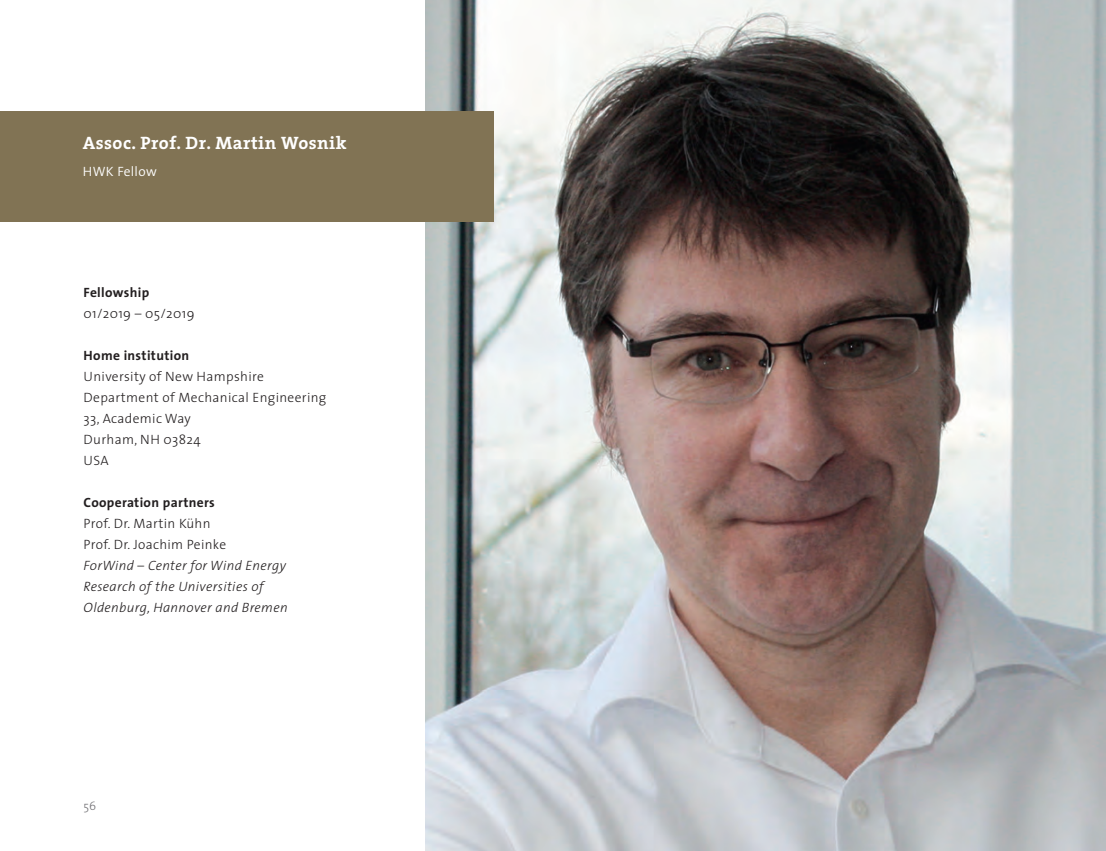
<style>
.page{position:relative;width:1106px;height:851px;background:#fff}
.page>*{position:absolute;margin:0;border:0;box-sizing:border-box;transform-origin:0 0}
.deutsch_fliesstext{font:700 18px "The Serif";letter-spacing:.025em;color:#fff}
.deutsch_fliesstext-2{font:300 13.5px "The Sans";letter-spacing:.025em;color:#231f20}
.deutsch_fliesstext-3{font:italic 300 13.5px "The Sans";letter-spacing:.025em;color:#231f20}
.deutsch_fliesstext-4{font:700 13.5px "The Sans";letter-spacing:.025em;color:#231f20}
.deutsch_fliesstext-5{font:300 13.5px "The Sans";letter-spacing:.025em;color:#fff}
.t1{font:300 12px "The Sans";color:#717074}
.s1{font-style:normal}
</style>
<div class="page">
<img style="left:425px;top:0;width:681px;height:850px">
<div style="left:0;top:111px;width:493px;height:110px;background:#817354"></div>
<p class="deutsch_fliesstext" style="left:83px;top:128px;width:265px">Assoc. Prof. Dr. Martin Wosnik</p>
<p class="deutsch_fliesstext-5" style="left:83px;top:160px;width:75px">HWK Fellow</p>
<p class="deutsch_fliesstext-4" style="left:84px;top:281px;width:67px">Fellowship</p>
<p class="deutsch_fliesstext-2" style="left:84px;top:302px;width:112px">01/2019 – 05/2019</p>
<p class="deutsch_fliesstext-4" style="left:84px;top:344px;width:107px">Home institution</p>
<p class="deutsch_fliesstext-2" style="left:84px;top:365px;width:182px">University of New Hampshire</p>
<p class="deutsch_fliesstext-2" style="left:84px;top:386px;width:244px">Department of Mechanical Engineering</p>
<p class="deutsch_fliesstext-2" style="left:84px;top:407px;width:109px">33, Academic Way</p>
<p class="deutsch_fliesstext-2" style="left:84px;top:428px;width:118px">Durham, NH 03824</p>
<p class="deutsch_fliesstext-2" style="left:84px;top:449px;width:26px">USA</p>
<p class="deutsch_fliesstext-4" style="left:84px;top:491px;width:133px">Cooperation partners</p>
<p class="deutsch_fliesstext-2" style="left:84px;top:512px;width:128px">Prof. Dr. Martin Kühn</p>
<p class="deutsch_fliesstext-2" style="left:84px;top:533px;width:144px">Prof. Dr. Joachim Peinke</p>
<p class="deutsch_fliesstext-3" style="left:84px;top:554px;width:204px">ForWind <span class="s1">–</span> Center for Wind Energy</p>
<p class="deutsch_fliesstext-3" style="left:84px;top:575px;width:181px">Research of the Universities of</p>
<p class="deutsch_fliesstext-3" style="left:84px;top:596px;width:205px">Oldenburg, Hannover and Bremen</p>
<p class="t1" style="left:84px;top:795px;width:14px">56</p>
</div>
